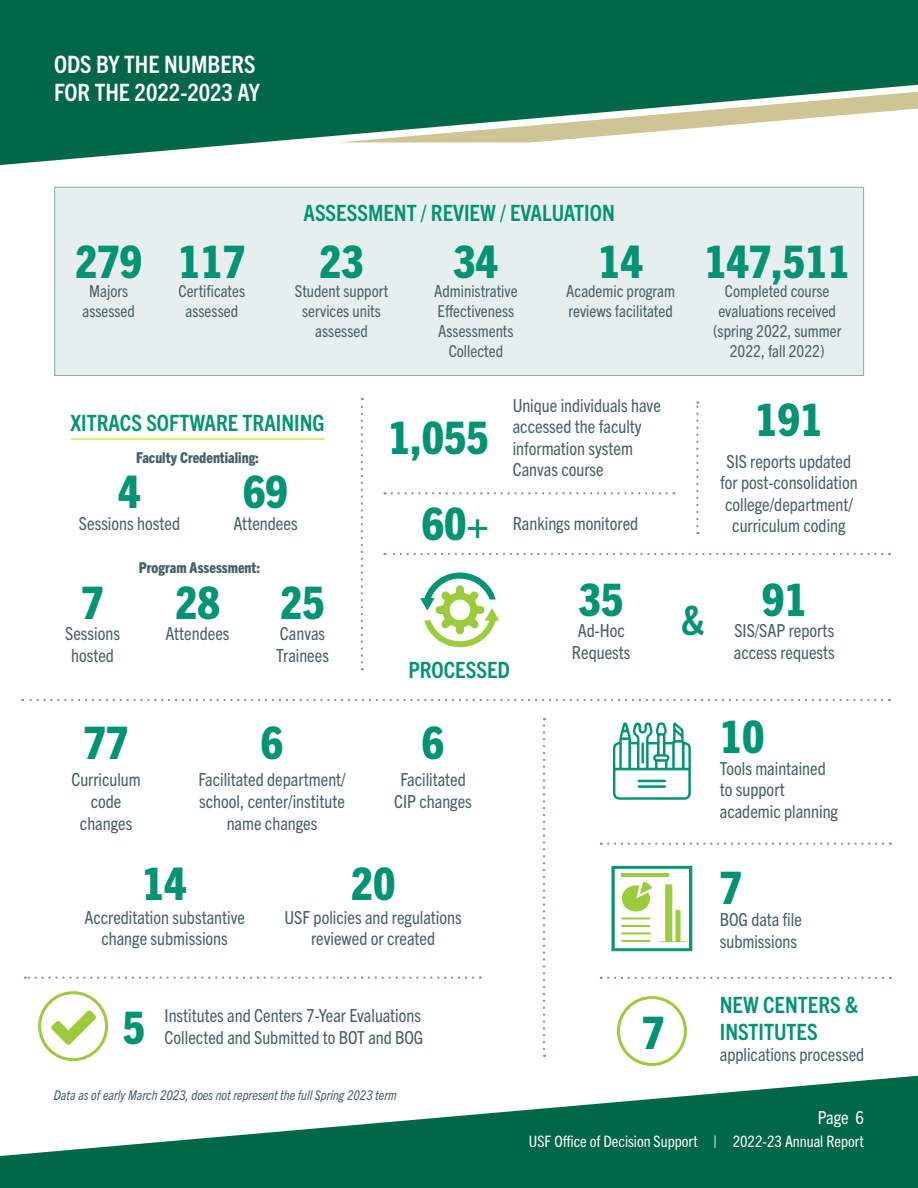
<style>
.page{position:relative;width:918px;height:1188px;background:#fff}
.page>*{position:absolute;margin:0;border:0;box-sizing:border-box;transform-origin:0 0}
.t1{font:800 condensed 45px "Trade Gothic Next LT Pro";color:#009374}
.t2{font:700 condensed 40.5px "Trade Gothic Next LT Pro";color:#009374}
.t3{font:700 condensed 24px/28.8px "Trade Gothic Next LT Pro";color:#fff}
.t4{font:700 condensed 22.5px/27px "Trade Gothic Next LT Pro";color:#009374}
.t5{font:condensed 18px/21.6px "Trade Gothic Next LT Pro";color:#466069;text-align:center}
.t6{font:condensed 18px "Trade Gothic Next LT Pro";color:#fff}
.t7{font:condensed 16.5px/19.8px "Trade Gothic Next LT Pro";color:#466069;text-align:center}
.t8{font:condensed 15.75px "Trade Gothic Next LT Pro";color:#fff}
.t9{font:800 condensed 15px "Trade Gothic Next LT Pro";color:#466069}
.t10{font:italic condensed 13.5px "Trade Gothic Next LT Pro";color:#466069}
</style>
<div class="page">
<svg style="left:0;top:1075px;width:918px;height:113px;fill:#006747"></svg>
<svg style="left:0;top:0;width:918px;height:166px;fill:#006747"></svg>
<svg style="left:338px;top:89px;width:580px;height:54px"></svg>
<svg style="left:420px;top:572px;width:79px;height:76px"></svg>
<svg style="left:361px;top:398px;width:2px;height:264px"></svg>
<hr style="left:71px;top:438px;width:253px;height:2px;background:#dbe442">
<svg style="left:543px;top:718px;width:2px;height:331px"></svg>
<div style="left:55px;top:187px;width:809px;height:189px;background:#e6efed;border:1px solid #80b0a6"></div>
<svg style="left:384px;top:492px;width:283px;height:2px"></svg>
<svg style="left:601px;top:843px;width:282px;height:2px"></svg>
<svg style="left:601px;top:977px;width:282px;height:2px"></svg>
<svg style="left:22px;top:699px;width:860px;height:2px"></svg>
<svg style="left:384px;top:553px;width:498px;height:2px"></svg>
<svg style="left:25px;top:977px;width:448px;height:2px"></svg>
<svg style="left:696px;top:401px;width:3px;height:125px"></svg>
<svg style="left:613px;top:722px;width:78px;height:78px"></svg>
<svg style="left:611px;top:866px;width:82px;height:85px"></svg>
<div style="left:617px;top:996px;width:70px;height:70px;border:3px solid #9ccb3b;border-radius:50%"></div>
<svg style="left:51px;top:1011px;width:45px;height:34px"></svg>
<div style="left:38px;top:991px;width:70px;height:70px;border:3px solid #9ccb3b;border-radius:50%"></div>
<h3 class="t3" style="left:54px;top:48px;width:207px">ODS BY THE NUMBERS<br>FOR THE 2022-2023 AY</h3>
<h1 class="t1" style="left:75px;top:231px;width:69px">279</h1>
<p class="t7" style="left:82px;top:280px;width:54px">Majors assessed</p>
<h1 class="t1" style="left:178px;top:231px;width:69px">117</h1>
<p class="t7" style="left:179px;top:280px;width:68px">Certificates assessed</p>
<p class="t4" style="left:303px;top:198px;width:313px">ASSESSMENT / REVIEW / EVALUATION</p>
<h1 class="t1" style="left:598px;top:231px;width:46px">14</h1>
<p class="t7" style="left:566px;top:280px;width:110px;text-align:left">Academic program reviews facilitated</p>
<h1 class="t1" style="left:454px;top:231px;width:46px">34</h1>
<p class="t7" style="left:434px;top:280px;width:85px">Administrative<br>Effectiveness<br>Assessments<br>Collected</p>
<h1 class="t1" style="left:319px;top:231px;width:46px">23</h1>
<p class="t7" style="left:295px;top:280px;width:95px">Student support services units assessed</p>
<p class="t4" style="left:70px;top:408px;width:256px">XITRACS SOFTWARE TRAINING</p>
<p class="t9" style="left:136px;top:447px;width:124px">Faculty Credentialing:</p>
<h1 class="t1" style="left:118px;top:461px;width:24px">4</h1>
<p class="t5" style="left:79px;top:512px;width:103px">Sessions hosted</p>
<h1 class="t1" style="left:243px;top:461px;width:46px">69</h1>
<p class="t5" style="left:234px;top:512px;width:66px">Attendees</p>
<p class="t9" style="left:139px;top:557px;width:123px">Program Assessment:</p>
<h1 class="t1" style="left:388px;top:407px;width:102px">1,055</h1>
<h1 class="t1" style="left:422px;top:493px;width:69px">60+</h1>
<p class="t5" style="left:513px;top:393px;width:150px;text-align:left">Unique individuals have accessed the faculty information system<br>Canvas course</p>
<p class="t5" style="left:513px;top:511px;width:127px">Rankings monitored</p>
<h1 class="t1" style="left:704px;top:231px;width:147px">147,511</h1>
<p class="t7" style="left:713px;top:280px;width:130px">Completed course evaluations received (spring 2022, summer<br>2022, fall 2022)</p>
<h1 class="t1" style="left:755px;top:389px;width:69px">191</h1>
<p class="t5" style="left:720px;top:449px;width:139px">SIS reports updated for post-consolidation college/department/ curriculum coding</p>
<h1 class="t1" style="left:81px;top:572px;width:24px">7</h1>
<p class="t5" style="left:65px;top:622px;width:56px">Sessions hosted</p>
<h1 class="t1" style="left:175px;top:572px;width:46px">28</h1>
<p class="t5" style="left:166px;top:622px;width:66px">Attendees</p>
<h1 class="t1" style="left:280px;top:572px;width:46px">25</h1>
<p class="t5" style="left:276px;top:622px;width:54px;text-align:left">Canvas<br>Trainees</p>
<p class="t4" style="left:408px;top:655px;width:103px">PROCESSED</p>
<h1 class="t1" style="left:84px;top:712px;width:46px">77</h1>
<h1 class="t1" style="left:261px;top:712px;width:24px">6</h1>
<h1 class="t1" style="left:422px;top:712px;width:24px">6</h1>
<p class="t5" style="left:71px;top:768px;width:71px">Curriculum code changes</p>
<p class="t5" style="left:394px;top:768px;width:79px">Facilitated<br>CIP changes</p>
<p class="t5" style="left:198px;top:768px;width:149px">Facilitated department/ school, center/institute name changes</p>
<h1 class="t1" style="left:142px;top:853px;width:46px">14</h1>
<p class="t5" style="left:84px;top:905px;width:162px">Accreditation substantive change submissions</p>
<h1 class="t1" style="left:351px;top:853px;width:46px">20</h1>
<p class="t5" style="left:285px;top:905px;width:179px">USF policies and regulations reviewed or created</p>
<h1 class="t1" style="left:123px;top:997px;width:24px">5</h1>
<p class="t5" style="left:165px;top:1004px;width:260px;text-align:left">Institutes and Centers 7-Year Evaluations<br>Collected and Submitted to BOT and BOG</p>
<p class="t10" style="left:54px;top:1085px;width:345px">Data as of early March 2023, does not represent the full Spring 2023 term</p>
<h1 class="t1" style="left:579px;top:569px;width:46px">35</h1>
<p class="t5" style="left:572px;top:619px;width:60px">Ad-Hoc<br>Requests</p>
<h2 class="t2" style="left:681px;top:593px;width:25px">&amp;</h2>
<h1 class="t1" style="left:762px;top:569px;width:46px">91</h1>
<p class="t5" style="left:734px;top:619px;width:103px;text-align:left">SIS/SAP reports access requests</p>
<h1 class="t1" style="left:642px;top:1002px;width:24px">7</h1>
<h1 class="t1" style="left:720px;top:706px;width:46px">10</h1>
<p class="t5" style="left:720px;top:756px;width:120px;text-align:left">Tools maintained to support academic planning</p>
<h1 class="t1" style="left:720px;top:857px;width:24px">7</h1>
<p class="t5" style="left:720px;top:907px;width:84px;text-align:left">BOG data file submissions</p>
<p class="t4" style="left:720px;top:990px;width:140px">NEW CENTERS &amp;<br>INSTITUTES</p>
<p class="t5" style="left:720px;top:1043px;width:146px">applications processed</p>
<p class="t6" style="left:818px;top:1105px;width:48px">Page 6</p>
<p class="t8" style="left:529px;top:1131px;width:337px">USF Office of Decision Support | 2022-23 Annual Report</p>
</div>
